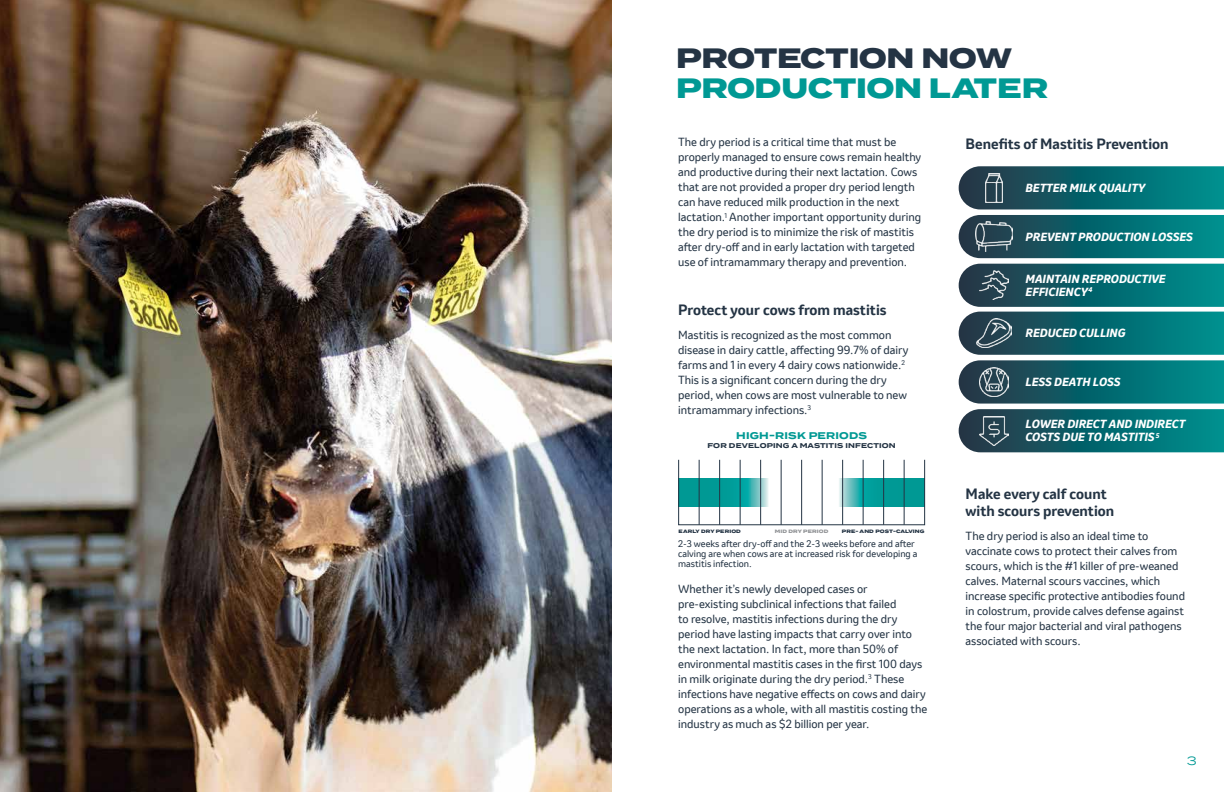
<style>
.page{position:relative;width:1224px;height:792px;background:#fff}
.page>*{position:absolute;margin:0;border:0;box-sizing:border-box;transform-origin:0 0}
.t1{font:800 28px "Termina";letter-spacing:-.02em;color:#009994}
.t2{font:800 28px "Termina";letter-spacing:-.02em;color:#243444}
.t3{font:700 14px/16.8px "Invention";color:#243444}
.t4{font:12px "Termina";color:#009994}
.t5{font:11px/15px "Invention";color:#243444}
.t6{font:italic 800 11px/13px "Invention";color:#fff}
.t7{font:700 9.7px "Termina";letter-spacing:.02em;color:#009994}
.t8{font:9px/10px "Invention";color:#243444}
.t9{font:700 6.9px "Termina";letter-spacing:.02em;color:#243444}
.t10{font:800 4.9px "Termina";letter-spacing:.02em;color:#243444}
.t11{font:800 4.9px "Termina";letter-spacing:.02em;color:#939598}
</style>
<div class="page">
<svg style="left:959px;top:215px;width:265px;height:43px;background:#0e6a70"></svg>
<svg style="left:959px;top:166px;width:265px;height:43px;background:#116970"></svg>
<svg style="left:959px;top:264px;width:265px;height:188px;background:#24767d"></svg>
<img style="left:976px;top:222px;width:36px;height:29px">
<img style="left:986px;top:173px;width:16px;height:30px">
<img style="left:977px;top:318px;width:35px;height:30px">
<img style="left:979px;top:367px;width:30px;height:30px">
<img style="left:980px;top:416px;width:29px;height:29px">
<img style="left:980px;top:271px;width:29px;height:29px">
<svg style="left:680px;top:478px;width:243px;height:28px"></svg>
<div style="left:678px;top:460px;width:247px;height:65px;border:1px solid #243444"></div>
<hr style="left:699px;top:460px;width:1px;height:65px;background:#243444">
<hr style="left:719px;top:460px;width:1px;height:65px;background:#243444">
<hr style="left:740px;top:460px;width:1px;height:65px;background:#243444">
<hr style="left:760px;top:460px;width:1px;height:65px;background:#243444">
<hr style="left:781px;top:460px;width:1px;height:65px;background:#243444">
<hr style="left:801px;top:460px;width:1px;height:65px;background:#243444">
<hr style="left:822px;top:460px;width:1px;height:65px;background:#243444">
<hr style="left:842px;top:460px;width:1px;height:65px;background:#243444">
<hr style="left:863px;top:460px;width:1px;height:65px;background:#243444">
<hr style="left:883px;top:460px;width:1px;height:65px;background:#243444">
<hr style="left:904px;top:460px;width:1px;height:65px;background:#243444">
<img style="left:0;top:0;width:612px;height:792px">
<h1 class="t2" style="left:676px;top:37px;width:337px">PROTECTION NOW</h1>
<h1 class="t1" style="left:676px;top:67px;width:374px">PRODUCTION LATER</h1>
<p class="t5" style="left:678px;top:135px;width:245px">The dry period is a critical time that must be properly managed to ensure cows remain healthy and productive during their next lactation. Cows that are not provided a proper dry period length can have reduced milk production in the next lactation.<sup>1</sup> Another important opportunity during the dry period is to minimize the risk of mastitis after dry-off and in early lactation with targeted use of intramammary therapy and prevention.</p>
<p class="t3" style="left:678px;top:301px;width:210px">Protect your cows from mastitis</p>
<p class="t5" style="left:678px;top:327px;width:232px">Mastitis is recognized as the most common disease in dairy cattle, affecting 99.7% of dairy farms and 1 in every 4 dairy cows nationwide.<sup>2<br></sup>This is a significant concern during the dry period, when cows are most vulnerable to new intramammary infections.<sup>3</sup></p>
<p class="t7" style="left:736px;top:428px;width:132px">HIGH-RISK PERIODS</p>
<p class="t9" style="left:707px;top:441px;width:190px">FOR DEVELOPING A MASTITIS INFECTION</p>
<p class="t10" style="left:679px;top:528px;width:64px">EARLY DRY PERIOD</p>
<p class="t11" style="left:775px;top:528px;width:55px">MID DRY PERIOD</p>
<p class="t10" style="left:842px;top:528px;width:84px">PRE- AND POST-CALVING</p>
<p class="t8" style="left:678px;top:539px;width:241px">2-3 weeks after dry-off and the 2-3 weeks before and after calving are when cows are at increased risk for developing a mastitis infection.</p>
<p class="t5" style="left:678px;top:581px;width:251px">Whether it’s newly developed cases or pre-existing subclinical infections that failed<br>to resolve, mastitis infections during the dry period have lasting impacts that carry over into the next lactation. In fact, more than 50% of environmental mastitis cases in the first 100 days in milk originate during the dry period.<sup>3</sup> These infections have negative effects on cows and dairy operations as a whole, with all mastitis costing the industry as much as $2 billion per year.</p>
<p class="t3" style="left:966px;top:135px;width:204px">Benefits of Mastitis Prevention</p>
<p class="t6" style="left:1026px;top:182px;width:121px">BETTER MILK QUALITY</p>
<p class="t6" style="left:1026px;top:230px;width:169px">PREVENT PRODUCTION LOSSES</p>
<p class="t6" style="left:1026px;top:272px;width:141px">MAINTAIN REPRODUCTIVE<br>EFFICIENCY<sup>4</sup></p>
<p class="t6" style="left:1026px;top:327px;width:101px">REDUCED CULLING</p>
<p class="t6" style="left:1026px;top:376px;width:96px">LESS DEATH LOSS</p>
<p class="t6" style="left:1026px;top:418px;width:161px">LOWER DIRECT AND INDIRECT<br>COSTS DUE TO MASTITIS <sup>5</sup></p>
<p class="t3" style="left:966px;top:486px;width:150px">Make every calf count with scours prevention</p>
<p class="t5" style="left:966px;top:528px;width:221px">The dry period is also an ideal time to vaccinate cows to protect their calves from scours, which is the #1 killer of pre-weaned calves. Maternal scours vaccines, which increase specific protective antibodies found in colostrum, provide calves defense against the four major bacterial and viral pathogens associated with scours.</p>
<p class="t4" style="left:1187px;top:752px;width:12px">3</p>
</div>
